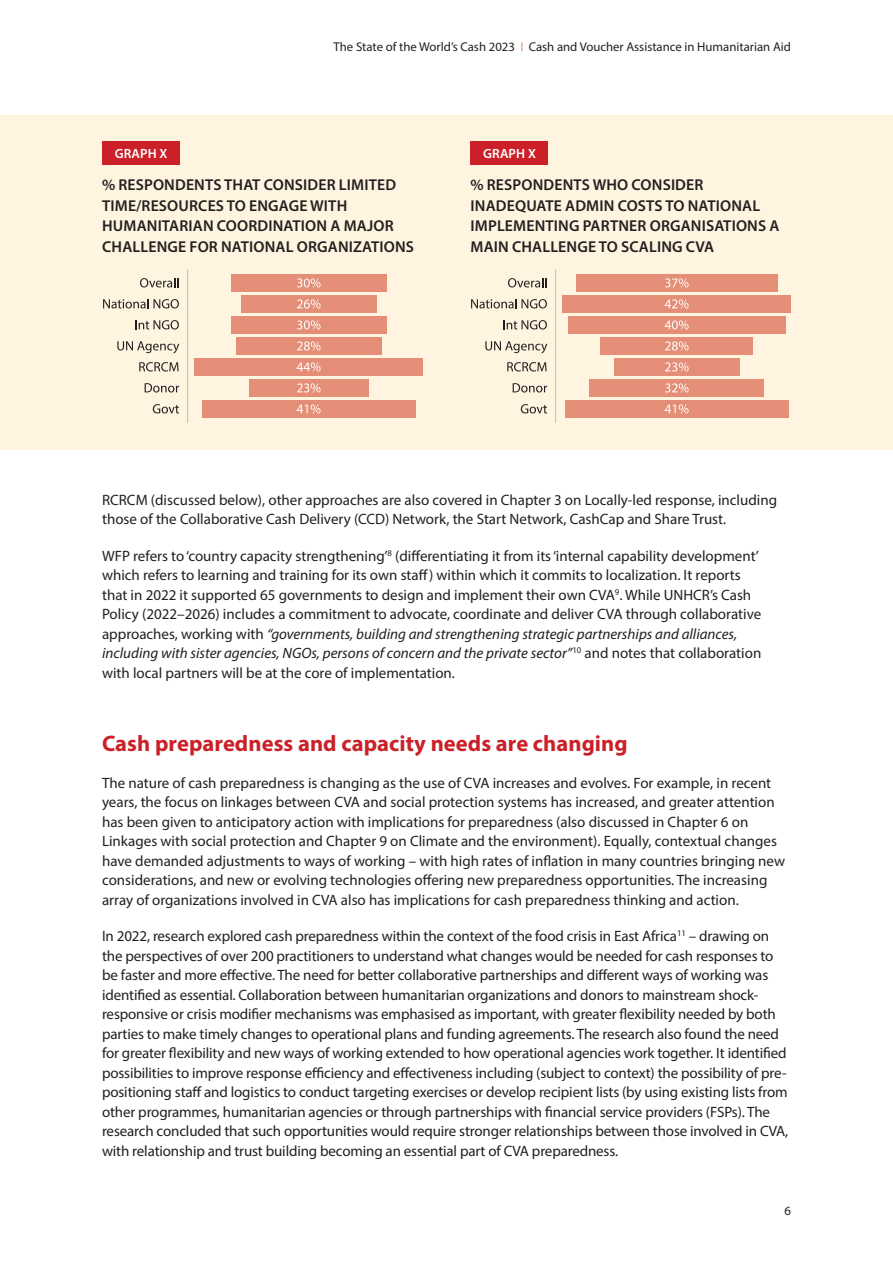
<style>
.page{position:relative;width:893px;height:1263px;background:#fff}
.page>*{position:absolute;margin:0;border:0;box-sizing:border-box;transform-origin:0 0}
.t1{font:700 22.5px "Myriad Pro";letter-spacing:.005em;color:#cb2028}
.t2{font:600 15.75px/20.7px "Myriad Pro";letter-spacing:.01em;color:#231f20}
.t3{font:15px/19.5px "Myriad Pro";letter-spacing:-.01em;color:#231f20}
.t4{font:600 13.35px "Myriad Pro";letter-spacing:.01em;color:#fff}
.t5{font:12.75px "Myriad Pro";color:#231f20}
.s1{color:#e48e78}
.s2{font-style:italic}
</style>
<div class="page">
<div style="left:0;top:115px;width:893px;height:335px;background:#fef4df"></div>
<div style="left:102px;top:142px;width:78px;height:23px;background:#cb2028"></div>
<div style="left:470px;top:142px;width:78px;height:23px;background:#cb2028"></div>
<div style="left:202px;top:401px;width:213px;height:17px;background:#e48e78"></div>
<div style="left:249px;top:380px;width:119px;height:17px;background:#e48e78"></div>
<div style="left:194px;top:359px;width:229px;height:17px;background:#e48e78"></div>
<div style="left:236px;top:338px;width:145px;height:17px;background:#e48e78"></div>
<div style="left:231px;top:317px;width:156px;height:17px;background:#e48e78"></div>
<div style="left:241px;top:296px;width:135px;height:17px;background:#e48e78"></div>
<div style="left:231px;top:275px;width:156px;height:17px;background:#e48e78"></div>
<svg style="left:140px;top:278px;width:38px;height:9px"></svg>
<svg style="left:103px;top:299px;width:76px;height:9px"></svg>
<svg style="left:135px;top:320px;width:44px;height:9px"></svg>
<svg style="left:117px;top:341px;width:62px;height:12px"></svg>
<svg style="left:139px;top:362px;width:40px;height:9px"></svg>
<svg style="left:145px;top:383px;width:34px;height:9px"></svg>
<svg style="left:153px;top:404px;width:26px;height:9px"></svg>
<hr style="left:187px;top:270px;width:1px;height:153px;background:#bcbdc0">
<svg style="left:297px;top:278px;width:24px;height:9px"></svg>
<svg style="left:297px;top:299px;width:24px;height:9px"></svg>
<svg style="left:297px;top:320px;width:24px;height:9px"></svg>
<svg style="left:297px;top:341px;width:24px;height:9px"></svg>
<svg style="left:297px;top:362px;width:24px;height:9px"></svg>
<svg style="left:297px;top:383px;width:24px;height:9px"></svg>
<svg style="left:297px;top:404px;width:24px;height:9px"></svg>
<div style="left:565px;top:401px;width:223px;height:17px;background:#e48e78"></div>
<div style="left:589px;top:380px;width:175px;height:17px;background:#e48e78"></div>
<div style="left:614px;top:359px;width:125px;height:17px;background:#e48e78"></div>
<div style="left:600px;top:338px;width:153px;height:17px;background:#e48e78"></div>
<div style="left:568px;top:317px;width:217px;height:17px;background:#e48e78"></div>
<div style="left:562px;top:296px;width:229px;height:17px;background:#e48e78"></div>
<div style="left:576px;top:275px;width:201px;height:17px;background:#e48e78"></div>
<svg style="left:508px;top:278px;width:38px;height:9px"></svg>
<svg style="left:471px;top:299px;width:76px;height:9px"></svg>
<svg style="left:503px;top:320px;width:44px;height:9px"></svg>
<svg style="left:485px;top:341px;width:62px;height:12px"></svg>
<svg style="left:507px;top:362px;width:40px;height:9px"></svg>
<svg style="left:513px;top:383px;width:34px;height:9px"></svg>
<svg style="left:521px;top:404px;width:26px;height:9px"></svg>
<hr style="left:555px;top:270px;width:1px;height:153px;background:#bcbdc0">
<svg style="left:665px;top:278px;width:24px;height:9px"></svg>
<svg style="left:665px;top:299px;width:24px;height:9px"></svg>
<svg style="left:665px;top:320px;width:24px;height:9px"></svg>
<svg style="left:665px;top:341px;width:24px;height:9px"></svg>
<svg style="left:665px;top:362px;width:24px;height:9px"></svg>
<svg style="left:665px;top:383px;width:24px;height:9px"></svg>
<svg style="left:665px;top:404px;width:24px;height:9px"></svg>
<p class="t5" style="left:334px;top:39px;width:459px">The State of the World’s Cash 2023 <span class="s1">I</span> Cash and Voucher Assistance in Humanitarian Aid</p>
<p class="t4" style="left:115px;top:145px;width:54px">GRAPH X</p>
<p class="t4" style="left:483px;top:145px;width:54px">GRAPH X</p>
<p class="t2" style="left:102px;top:174px;width:314px">% RESPONDENTS THAT CONSIDER LIMITED TIME/RESOURCES TO ENGAGE WITH HUMANITARIAN COORDINATION A MAJOR CHALLENGE FOR NATIONAL ORGANIZATIONS</p>
<p class="t2" style="left:470px;top:174px;width:311px">% RESPONDENTS WHO CONSIDER<br>INADEQUATE ADMIN COSTS TO NATIONAL<br>IMPLEMENTING PARTNER ORGANISATIONS A<br>MAIN CHALLENGE TO SCALING CVA</p>
<p class="t3" style="left:102px;top:489px;width:676px">RCRCM (discussed below), other approaches are also covered in Chapter 3 on Locally-led response, including those of the Collaborative Cash Delivery (CCD) Network, the Start Network, CashCap and Share Trust.</p>
<p class="t3" style="left:102px;top:545px;width:661px">WFP refers to ‘country capacity strengthening’<sup>8</sup> (differentiating it from its ‘internal capability development’ which refers to learning and training for its own staff) within which it commits to localization. It reports that in 2022 it supported 65 governments to design and implement their own CVA<sup>9</sup>. While UNHCR’s Cash Policy (2022–2026) includes a commitment to advocate, coordinate and deliver CVA through collaborative approaches, working with <span class="s2">“governments, building and strengthening strategic partnerships and alliances, including with sister agencies, NGOs, persons of concern and the private sector”</span><sup>10</sup> and notes that collaboration with local partners will be at the core of implementation.</p>
<p class="t1" style="left:102px;top:729px;width:527px">Cash preparedness and capacity needs are changing</p>
<p class="t3" style="left:102px;top:773px;width:685px">The nature of cash preparedness is changing as the use of CVA increases and evolves. For example, in recent years, the focus on linkages between CVA and social protection systems has increased, and greater attention has been given to anticipatory action with implications for preparedness (also discussed in Chapter 6 on Linkages with social protection and Chapter 9 on Climate and the environment). Equally, contextual changes have demanded adjustments to ways of working – with high rates of inflation in many countries bringing new considerations, and new or evolving technologies offering new preparedness opportunities. The increasing array of organizations involved in CVA also has implications for cash preparedness thinking and action.</p>
<p class="t3" style="left:102px;top:926px;width:688px">In 2022, research explored cash preparedness within the context of the food crisis in East Africa<sup>11</sup> – drawing on the perspectives of over 200 practitioners to understand what changes would be needed for cash responses to be faster and more effective. The need for better collaborative partnerships and different ways of working was identified as essential. Collaboration between humanitarian organizations and donors to mainstream shock&shy;responsive or crisis modifier mechanisms was emphasised as important, with greater flexibility needed by both parties to make timely changes to operational plans and funding agreements. The research also found the need for greater flexibility and new ways of working extended to how operational agencies work together. It identified possibilities to improve response efficiency and effectiveness including (subject to context) the possibility of pre&shy;positioning staff and logistics to conduct targeting exercises or develop recipient lists (by using existing lists from other programmes, humanitarian agencies or through partnerships with financial service providers (FSPs). The research concluded that such opportunities would require stronger relationships between those involved in CVA, with relationship and trust building becoming an essential part of CVA preparedness.</p>
<p class="t5" style="left:784px;top:1203px;width:8px">6</p>
</div>
